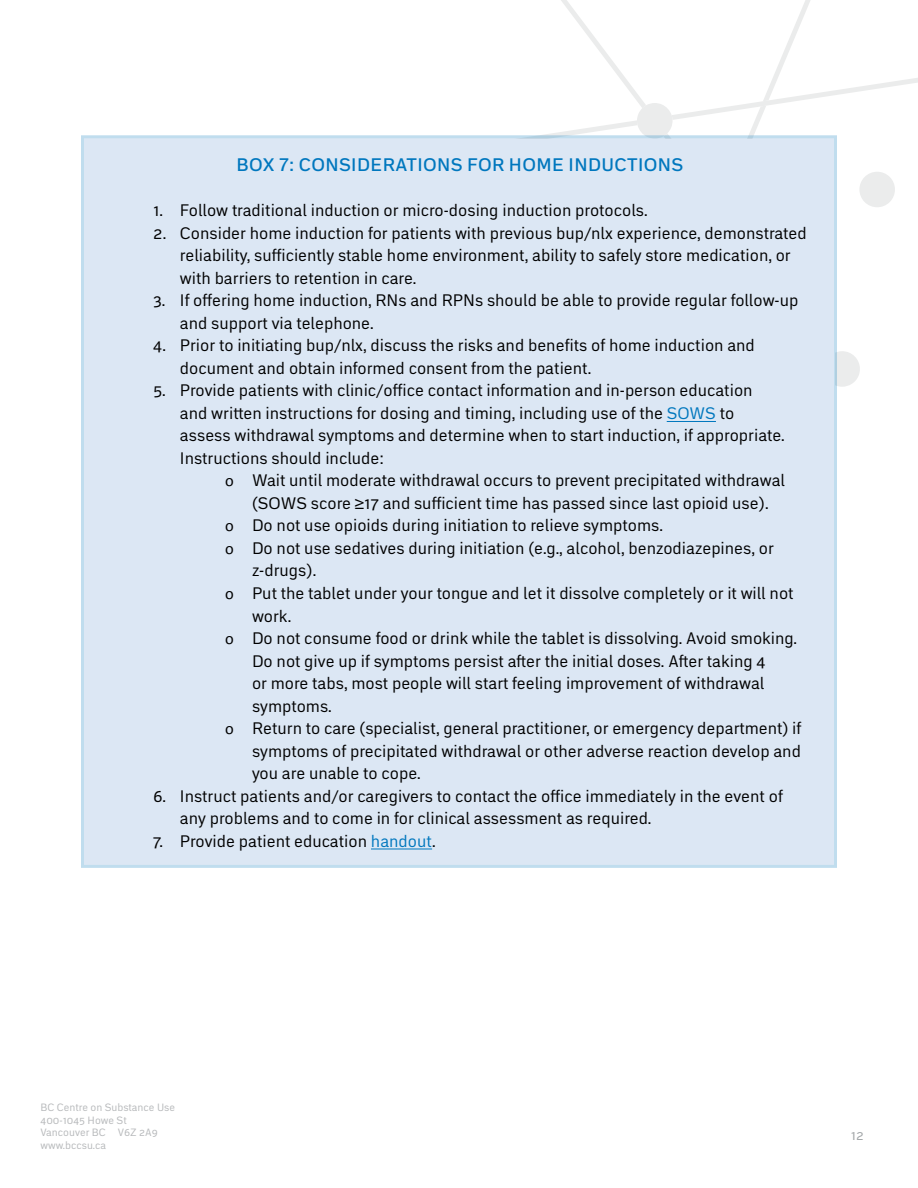
<style>
.page{position:relative;width:918px;height:1188px;background:#fff}
.page>*{position:absolute;margin:0;border:0;box-sizing:border-box;transform-origin:0 0}
.t1{font:500 18px "Embarcadero MVB Pro";letter-spacing:.02em;color:#0077be}
.t2{font:16.5px/22.5px "Embarcadero MVB Pro";color:#000}
.t3{font:13.5px "Embarcadero MVB Pro";color:#a3a7a9}
.t4{font:10.5px/12.6px "Embarcadero MVB Pro";color:#b7b9bb}
.s1{color:#0077be}
.s2{font-family:"Calibri"}
</style>
<div class="page">
<svg style="left:561px;top:0;width:249px;height:75px"></svg>
<svg style="left:544px;top:75px;width:374px;height:60px"></svg>
<svg style="left:837px;top:351px;width:23px;height:36px"></svg>
<svg style="left:859px;top:172px;width:36px;height:35px"></svg>
<svg style="left:637px;top:103px;width:36px;height:32px"></svg>
<div style="left:81px;top:135px;width:756px;height:733px;background:#dce7f4"></div>
<hr style="left:667px;top:421px;width:49px;height:1px;background:#0077be">
<hr style="left:371px;top:849px;width:61px;height:1px;background:#0077be">
<p class="t1" style="left:236px;top:152px;width:87px">BOX 7: CONSI</p>
<p class="t1" style="left:357px;top:152px;width:72px">DE RATIONS</p>
<p class="t1" style="left:467px;top:152px;width:70px">FOR HOME</p>
<p class="t1" style="left:569px;top:152px;width:82px">IN DUCTIONS</p>
<p class="t2" style="left:153px;top:199px;width:496px">1. Follow traditional induction or micro-dosing induction protocols.</p>
<p class="t2" style="left:180px;top:221px;width:628px;text-indent:-27px">2. Consider home induction for patients with previous bup/nlx experience, demonstrated reliability, sufficiently stable home environment, ability to safely store medication, or with barriers to retention in care.</p>
<p class="t2" style="left:180px;top:289px;width:620px;text-indent:-27px">3. If offering home induction, RNs and RPNs should be able to provide regular follow-up and support via telephone.</p>
<p class="t2" style="left:180px;top:334px;width:576px;text-indent:-27px">4. Prior to initiating bup/nlx, discuss the risks and benefits of home induction and document and obtain informed consent from the patient.</p>
<p class="t2" style="left:180px;top:379px;width:606px;text-indent:-27px">5. Provide patients with clinic/office contact information and in-person education<br>and written instructions for dosing and timing, including use of the <span class="s1">SOWS</span> to assess withdrawal symptoms and determine when to start induction, if appropriate.<br>I nstructions should include:</p>
<p class="t2" style="left:225px;top:469px;width:562px"><span class="s2">o</span> Wait until moderate withdrawal occurs to prevent precipitated withdrawal</p>
<p class="t2" style="left:252px;top:491px;width:518px">(SOWS score ≥17 and sufficient time has passed since last opioid use).</p>
<p class="t2" style="left:225px;top:514px;width:439px"><span class="s2">o</span> Do not use opioids during initiation to relieve symptoms.</p>
<p class="t2" style="left:225px;top:536px;width:550px"><span class="s2">o</span> Do not use sedatives during initiation (e.g., alcohol, benzodiazepines, or</p>
<p class="t2" style="left:252px;top:559px;width:66px">z-drugs).</p>
<p class="t2" style="left:225px;top:581px;width:570px"><span class="s2">o</span> Put the tablet under your tongue and let it dissolve completely or it will not</p>
<p class="t2" style="left:252px;top:604px;width:41px">work.</p>
<p class="t2" style="left:225px;top:626px;width:574px"><span class="s2">o</span> Do not consume food or drink while the tablet is dissolving. Avoid smoking.</p>
<p class="t2" style="left:252px;top:649px;width:515px">Do not give up if symptoms persist after the initial doses. After taking 4</p>
<p class="t2" style="left:252px;top:671px;width:514px">or more tabs, most people will start feeling improvement of withdrawal</p>
<p class="t2" style="left:252px;top:694px;width:81px">symptoms.</p>
<p class="t2" style="left:225px;top:716px;width:578px"><span class="s2">o</span> Return to care (specialist, general practitioner, or emergency department) if</p>
<p class="t2" style="left:252px;top:739px;width:550px">symptoms of precipitated withdrawal or other adverse reaction develop and</p>
<p class="t2" style="left:252px;top:761px;width:170px">you are unable to cope.</p>
<p class="t2" style="left:180px;top:784px;width:604px;text-indent:-27px">6. I nstruct patients and/or caregivers to contact the office immediately in the event of any problems and to come in for clinical assessment as required.</p>
<p class="t2" style="left:153px;top:829px;width:284px">7. Provide patient education <span class="s1">handout</span>.</p>
<p class="t4" style="left:40px;top:1101px;width:136px">BC Centre on Substance Use<br>400-1045 Howe St<br>Vancouver BC V6Z 2A9 www.bccsu.ca</p>
<p class="t3" style="left:851px;top:1126px;width:15px">12</p>
</div>
